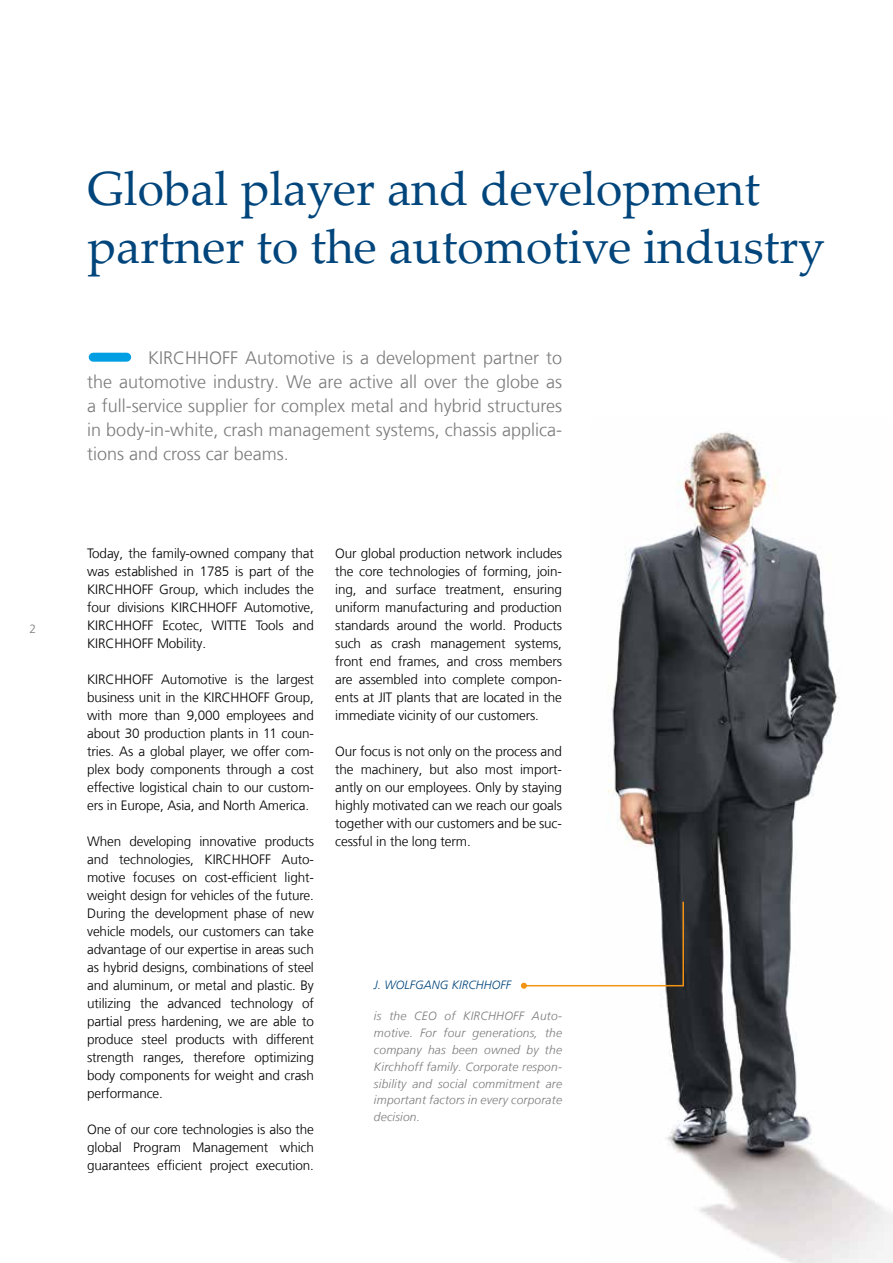
<style>
.page{position:relative;width:893px;height:1263px;background:#fff}
.page>*{position:absolute;margin:0;border:0;box-sizing:border-box;transform-origin:0 0}
.t1{font:48px/57.6px "Palatino Linotype";color:#00457b}
.t2{font:300 18px/24px "Frutiger LT Com";color:#7c7b7b;text-align:justify}
.t3{font:300 13.5px/18px "Frutiger LT Com";letter-spacing:-.01em;color:#000;text-align:justify}
.t4{font:italic 300 12px/16.8px "Frutiger LT Com";letter-spacing:.015em;color:#7c7b7b;text-align:justify}
.t5{font:italic 300 12px "Frutiger LT Com";color:#00457b}
.t6{font:300 12px "Frutiger LT Com";color:#7c7b7b}
</style>
<div class="page">
<div style="left:93px;top:353px;width:34px;height:9px;background:#009fe3"></div>
<img style="left:591px;top:432px;width:302px;height:831px">
<hr style="left:524px;top:985px;width:159px;height:1px;background:#f39313">
<svg style="left:521px;top:983px;width:6px;height:6px"></svg>
<hr style="left:682px;top:902px;width:2px;height:83px;background:#f39313">
<p class="t6" style="left:29px;top:622px;width:8px">2</p>
<h1 class="t1" style="left:87px;top:158px;width:739px">Global player and development partner to the automotive industry</h1>
<p class="t2" style="left:87px;top:345px;width:476px;text-indent:61px">KIRCHHOFF Automotive is a development partner to the automotive industry. We are active all over the globe as a full-service supplier for complex metal and hybrid structures in body-in-white, crash management systems, chassis applica&shy;tions and cross car beams.</p>
<p class="t3" style="left:87px;top:545px;width:228px">Today, the family-owned company that was established in 1785 is part of the KIRCHHOFF Group, which includes the four divisions KIRCHHOFF Automotive, KIRCHHOFF Ecotec, WITTE Tools and KIRCHHOFF Mobility.</p>
<p class="t3" style="left:87px;top:671px;width:228px">KIRCHHOFF Automotive is the largest business unit in the KIRCHHOFF Group, with more than 9,000 employees and about 30 production plants in 11 coun&shy;tries. As a global player, we offer com&shy;plex body components through a cost effective logistical chain to our custom&shy;ers in Europe, Asia, and North America.</p>
<p class="t3" style="left:87px;top:833px;width:228px">When developing innovative products and technologies, KIRCHHOFF Auto&shy;motive focuses on cost-efficient light&shy;weight design for vehicles of the future.<br>During the development phase of new vehicle models, our customers can take advantage of our expertise in areas such as hybrid designs, combinations of steel and aluminum, or metal and plastic. By utilizing the advanced technology of partial press hardening, we are able to produce steel products with different strength ranges, therefore optimizing body components for weight and crash performance.</p>
<p class="t3" style="left:87px;top:1121px;width:228px">One of our core technologies is also the global Program Management which guarantees efficient project execution.</p>
<p class="t3" style="left:335px;top:545px;width:228px">Our global production network includes the core technologies of forming, join&shy;ing, and surface treatment, ensuring uniform manufacturing and production standards around the world. Products such as crash management systems, front end frames, and cross members are assembled into complete compon&shy;ents at JIT plants that are located in the immediate vicinity of our customers.</p>
<p class="t3" style="left:335px;top:743px;width:228px">Our focus is not only on the process and the machinery, but also most import&shy;antly on our employees. Only by staying highly motivated can we reach our goals together with our customers and be suc&shy;cessful in the long term.</p>
<p class="t5" style="left:374px;top:978px;width:139px">J. WOLFGANG KIRCHHOFF</p>
<p class="t4" style="left:374px;top:1008px;width:190px">is the CEO of KIRCHHOFF Auto&shy;motive. For four generations, the company has been owned by the Kirchhoff family. Corporate respon&shy;sibility and social commitment are important factors in every corporate decision.</p>
</div>
